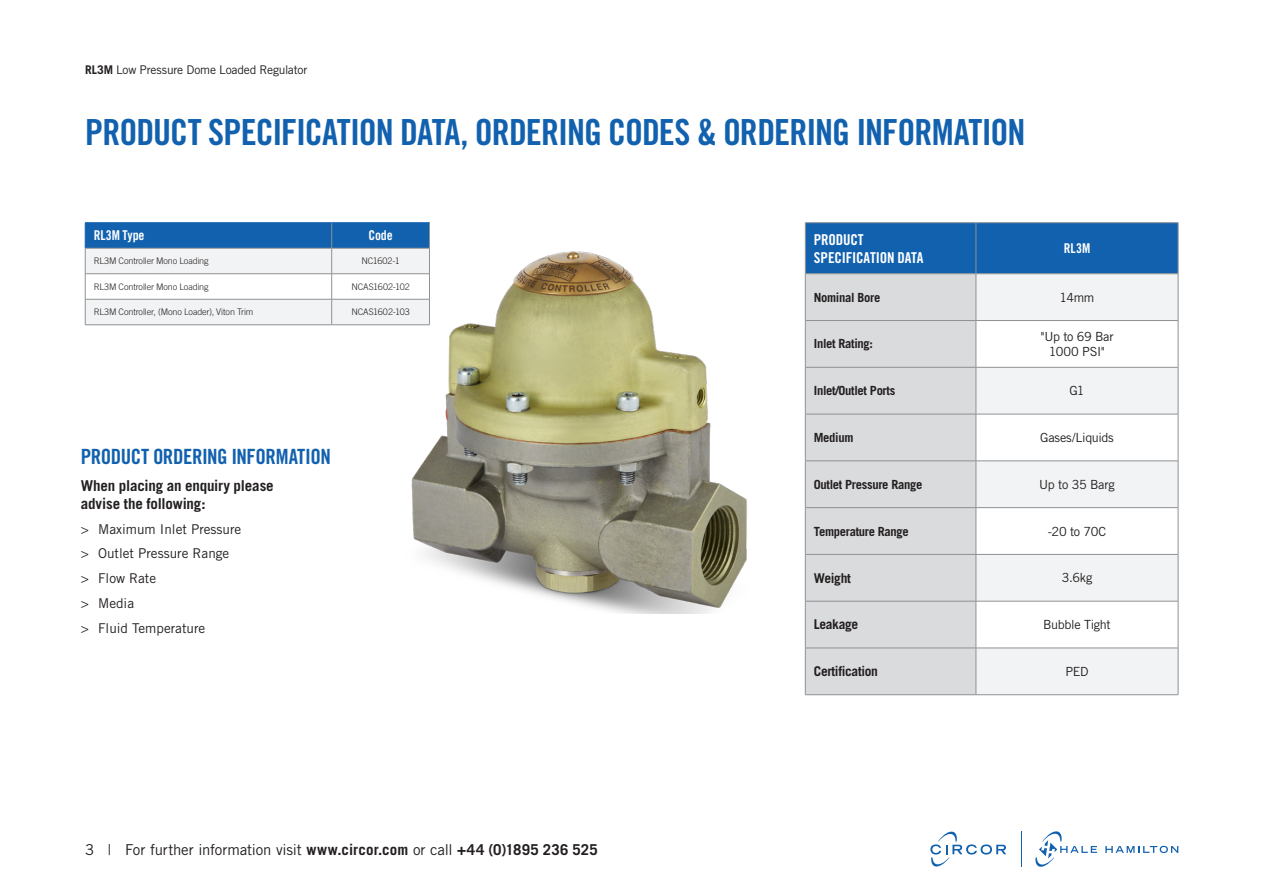
<style>
.page{position:relative;width:1263px;height:893px;background:#fff}
.page>*{position:absolute;margin:0;border:0;box-sizing:border-box;transform-origin:0 0}
.t1{font:36px "Trade Gothic LT Std Bd Cn 20";letter-spacing:-.03em;color:#1161af}
.t2{font:21px "Trade Gothic LT Std Bd Cn 20";letter-spacing:-.025em;color:#1161af}
.t3{font:15px "Trade Gothic LT Std";letter-spacing:-.015em;color:#231f20}
.t4{font:700 15px/18px "Trade Gothic LT Std";letter-spacing:-.015em;color:#231f20}
._5__Detail_Heading{font:15px/18px "Trade Gothic LT Std Bd Cn 20";letter-spacing:-.015em;color:#fff}
.t5{font:13.5px "Trade Gothic LT Std";color:#231f20}
._2__Table_Item{font:700 13.5px "Trade Gothic LT Std";letter-spacing:-.025em;color:#231f20}
._5__Detail_Heading-2{font:13.5px "Trade Gothic LT Std Bd Cn 20";letter-spacing:-.005em;color:#fff}
._2__Table_Item-2{font:700 12.6px "Trade Gothic LT Std";letter-spacing:-.025em;color:#231f20}
._3__Table_Detail{font:12.6px/15.1px "Trade Gothic LT Std";letter-spacing:-.025em;color:#231f20;text-align:center}
.t6{font:12px "Trade Gothic LT Std";letter-spacing:-.015em;color:#231f20}
.t7{font:300 9px "Trade Gothic LT Std";letter-spacing:-.01em;color:#231f20}
.s1{font-weight:700}
</style>
<div class="page">
<img style="left:411px;top:251px;width:336px;height:362px">
<div style="left:806px;top:223px;width:372px;height:50px;background:#1161af"></div>
<div style="left:806px;top:274px;width:170px;height:420px;background:#dadbdd"></div>
<div style="left:977px;top:274px;width:201px;height:420px;background:#f2f3f4"></div>
<div style="left:976px;top:321px;width:202px;height:46px;background:#fff"></div>
<svg style="left:977px;top:415px;width:201px;height:233px"></svg>
<hr style="left:805px;top:274px;width:1px;height:46px;background:#8f9194">
<hr style="left:1178px;top:274px;width:1px;height:46px;background:#8f9194">
<hr style="left:805px;top:320px;width:171px;height:1px;background:#8f9194">
<hr style="left:805px;top:321px;width:1px;height:46px;background:#8f9194">
<hr style="left:976px;top:321px;width:1px;height:46px;background:#8f9194">
<hr style="left:1178px;top:321px;width:1px;height:46px;background:#8f9194">
<hr style="left:805px;top:367px;width:171px;height:1px;background:#8f9194">
<hr style="left:805px;top:367px;width:1px;height:47px;background:#8f9194">
<hr style="left:976px;top:367px;width:202px;height:1px;background:#8f9194">
<hr style="left:976px;top:367px;width:1px;height:47px;background:#8f9194">
<hr style="left:1178px;top:367px;width:1px;height:47px;background:#8f9194">
<hr style="left:805px;top:414px;width:171px;height:1px;background:#8f9194">
<hr style="left:805px;top:414px;width:1px;height:47px;background:#8f9194">
<hr style="left:805px;top:461px;width:171px;height:1px;background:#8f9194">
<hr style="left:805px;top:461px;width:1px;height:46px;background:#8f9194">
<hr style="left:805px;top:507px;width:171px;height:1px;background:#8f9194">
<hr style="left:805px;top:508px;width:1px;height:46px;background:#8f9194">
<hr style="left:805px;top:554px;width:171px;height:1px;background:#8f9194">
<hr style="left:805px;top:555px;width:1px;height:46px;background:#8f9194">
<hr style="left:805px;top:601px;width:171px;height:1px;background:#8f9194">
<hr style="left:805px;top:601px;width:1px;height:47px;background:#8f9194">
<hr style="left:805px;top:648px;width:171px;height:1px;background:#8f9194">
<hr style="left:805px;top:648px;width:1px;height:46px;background:#8f9194">
<hr style="left:805px;top:694px;width:171px;height:1px;background:#8f9194">
<hr style="left:976px;top:274px;width:1px;height:46px;background:#8f9194">
<hr style="left:976px;top:320px;width:202px;height:1px;background:#8f9194">
<hr style="left:805px;top:222px;width:171px;height:1px;background:#8f9194">
<hr style="left:805px;top:223px;width:1px;height:51px;background:#8f9194">
<hr style="left:976px;top:222px;width:202px;height:1px;background:#8f9194">
<hr style="left:976px;top:223px;width:1px;height:51px;background:#8f9194">
<hr style="left:1178px;top:223px;width:1px;height:51px;background:#8f9194">
<hr style="left:805px;top:273px;width:171px;height:1px;background:#8f9194">
<hr style="left:976px;top:273px;width:202px;height:1px;background:#8f9194">
<hr style="left:976px;top:414px;width:202px;height:1px;background:#8f9194">
<hr style="left:976px;top:414px;width:1px;height:47px;background:#8f9194">
<hr style="left:1178px;top:414px;width:1px;height:47px;background:#8f9194">
<hr style="left:976px;top:508px;width:1px;height:46px;background:#8f9194">
<hr style="left:1178px;top:508px;width:1px;height:46px;background:#8f9194">
<hr style="left:976px;top:601px;width:1px;height:47px;background:#8f9194">
<hr style="left:1178px;top:601px;width:1px;height:47px;background:#8f9194">
<hr style="left:976px;top:461px;width:202px;height:1px;background:#8f9194">
<hr style="left:976px;top:461px;width:1px;height:46px;background:#8f9194">
<hr style="left:1178px;top:461px;width:1px;height:46px;background:#8f9194">
<hr style="left:976px;top:507px;width:202px;height:1px;background:#8f9194">
<hr style="left:976px;top:554px;width:202px;height:1px;background:#8f9194">
<hr style="left:976px;top:555px;width:1px;height:46px;background:#8f9194">
<hr style="left:1178px;top:555px;width:1px;height:46px;background:#8f9194">
<hr style="left:976px;top:601px;width:202px;height:1px;background:#8f9194">
<hr style="left:976px;top:648px;width:202px;height:1px;background:#8f9194">
<hr style="left:976px;top:648px;width:1px;height:46px;background:#8f9194">
<hr style="left:1178px;top:648px;width:1px;height:46px;background:#8f9194">
<hr style="left:976px;top:694px;width:202px;height:1px;background:#8f9194">
<hr style="left:85px;top:222px;width:247px;height:1px;background:#1161af">
<hr style="left:332px;top:222px;width:98px;height:1px;background:#1161af">
<svg style="left:85px;top:223px;width:345px;height:102px"></svg>
<hr style="left:85px;top:325px;width:247px;height:1px;background:#8f9194">
<hr style="left:332px;top:325px;width:98px;height:1px;background:#8f9194">
<svg style="left:930px;top:831px;width:76px;height:36px"></svg>
<hr style="left:1021px;top:831px;width:1px;height:36px;background:#1161af">
<svg style="left:1105px;top:846px;width:73px;height:7px"></svg>
<svg style="left:1035px;top:831px;width:62px;height:36px"></svg>
<h3 class="t6" style="left:85px;top:62px;width:224px"><span class="s1">RL3M</span> Low Pressure Dome Loaded Regulator</h3>
<p class="t1" style="left:85px;top:110px;width:942px">PRODUCT SPECIFICATION DATA, ORDERING CODES &amp; ORDERING INFORMATION</p>
<h3 class="_5__Detail_Heading-2" style="left:94px;top:227px;width:52px">RL3M Type</h3>
<h3 class="_5__Detail_Heading-2" style="left:368px;top:227px;width:26px">Code</h3>
<p class="t7" style="left:94px;top:256px;width:116px">RL3M Controller Mono Loading</p>
<p class="t7" style="left:361px;top:256px;width:40px">NC1602-1</p>
<p class="t7" style="left:94px;top:281px;width:116px">RL3M Controller Mono Loading</p>
<p class="t7" style="left:351px;top:281px;width:60px">NCAS1602-102</p>
<p class="t7" style="left:94px;top:307px;width:161px">RL3M Controller, (Mono Loader), Viton Trim</p>
<p class="t7" style="left:351px;top:307px;width:60px">NCAS1602-103</p>
<p class="t2" style="left:81px;top:444px;width:252px">PRODUCT ORDERING INFORMATION</p>
<p class="t4" style="left:81px;top:476px;width:194px">When placing an enquiry please advise the following:</p>
<p class="t5" style="left:81px;top:521px;width:162px">&gt; Maximum Inlet Pressure</p>
<p class="t5" style="left:81px;top:545px;width:150px">&gt; Outlet Pressure Range</p>
<p class="t5" style="left:81px;top:570px;width:77px">&gt; Flow Rate</p>
<p class="t5" style="left:81px;top:595px;width:55px">&gt; Media</p>
<p class="t5" style="left:81px;top:620px;width:126px">&gt; Fluid Temperature</p>
<h3 class="t3" style="left:85px;top:840px;width:514px">3 | For further information visit <span class="s1">www.circor.com</span> or call <span class="s1">+44 (0)1895 236 525</span></h3>
<p class="_5__Detail_Heading" style="left:814px;top:230px;width:111px">PRODUCT<br>SPECIFICATION DATA</p>
<p class="_5__Detail_Heading-2" style="left:1064px;top:240px;width:28px">RL3M</p>
<p class="_2__Table_Item-2" style="left:814px;top:289px;width:68px">Nominal Bore</p>
<p class="_3__Table_Detail" style="left:1060px;top:289px;width:36px">14mm</p>
<p class="_2__Table_Item-2" style="left:814px;top:336px;width:61px">Inlet Rating:</p>
<p class="_3__Table_Detail" style="left:1040px;top:329px;width:75px">"Up to 69 Bar<br>1000 PSI"</p>
<p class="_2__Table_Item-2" style="left:814px;top:383px;width:83px">Inlet/Outlet Ports</p>
<p class="_3__Table_Detail" style="left:1069px;top:383px;width:17px">G1</p>
<p class="_2__Table_Item-2" style="left:814px;top:430px;width:41px">Medium</p>
<p class="_3__Table_Detail" style="left:1040px;top:430px;width:75px">Gases/Liquids</p>
<p class="_2__Table_Item-2" style="left:814px;top:477px;width:110px">Outlet Pressure Range</p>
<p class="_3__Table_Detail" style="left:1039px;top:477px;width:77px">Up to 35 Barg</p>
<p class="_2__Table_Item-2" style="left:814px;top:523px;width:97px">Temperature Range</p>
<p class="_3__Table_Detail" style="left:1048px;top:523px;width:60px">-20 to 70C</p>
<p class="_2__Table_Item" style="left:814px;top:570px;width:39px">Weight</p>
<p class="_3__Table_Detail" style="left:1062px;top:570px;width:32px">3.6kg</p>
<p class="_2__Table_Item" style="left:814px;top:616px;width:46px">Leakage</p>
<p class="_3__Table_Detail" style="left:1043px;top:617px;width:69px">Bubble Tight</p>
<p class="_2__Table_Item" style="left:814px;top:663px;width:66px">Certification</p>
<p class="_3__Table_Detail" style="left:1065px;top:664px;width:25px">PED</p>
</div>
